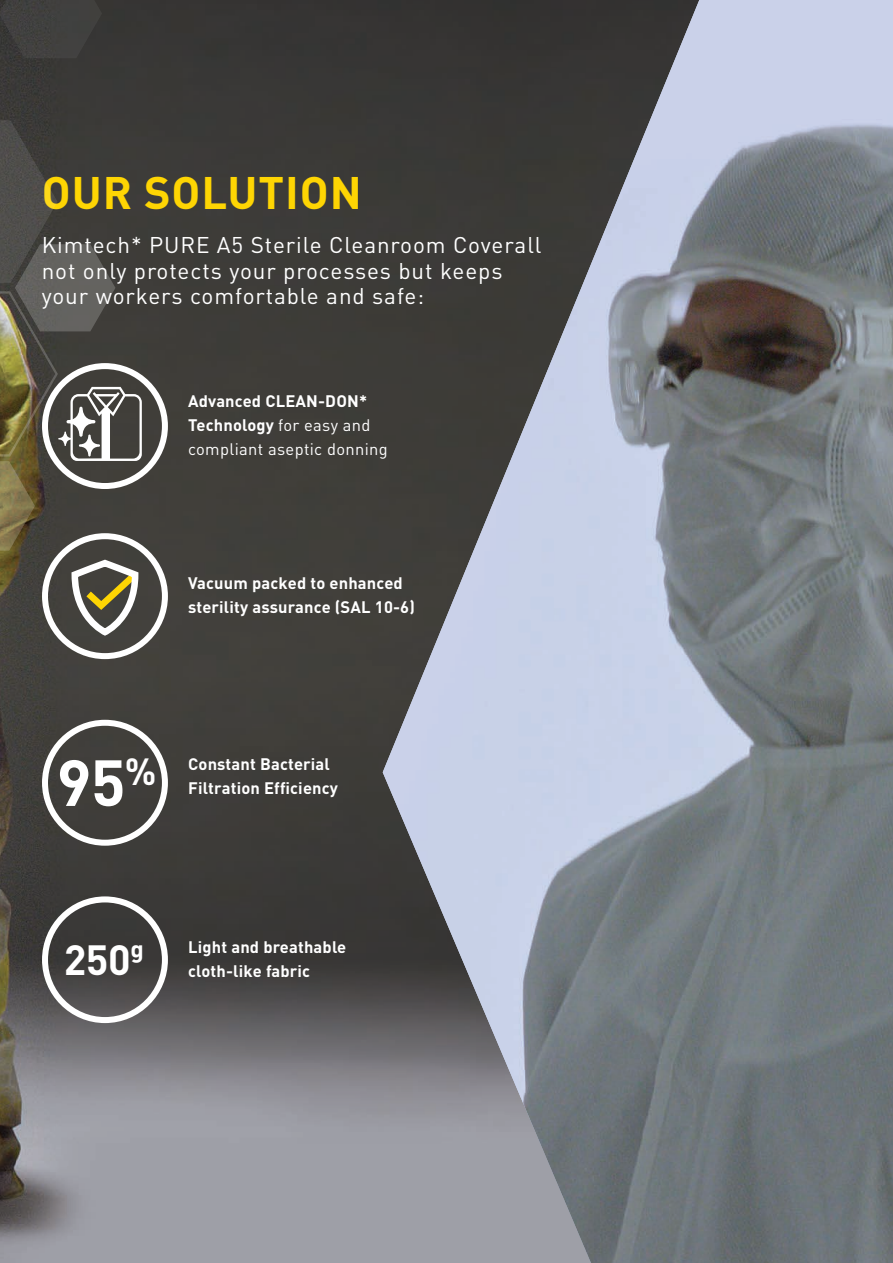
<style>
.page{position:relative;width:893px;height:1263px;background:#fff}
.page>*{position:absolute;margin:0;border:0;box-sizing:border-box;transform-origin:0 0}
.t1{font:700 64.05px "DIN Pro";color:#fff}
.t2{font:700 45px "DIN Pro";letter-spacing:.02em;color:#fed503}
.t3{font:700 41.7px "DIN Pro";color:#fff}
.t4{font:700 24.3px "DIN Pro";color:#fff}
.t5{font:22.5px/25.5px "DIN Pro";letter-spacing:.04em;color:#fff}
.t6{font:700 16.5px/24px "DIN Pro";letter-spacing:.01em;color:#fff}
.t7{font:16.5px/24px "DIN Pro";letter-spacing:.02em;color:#fff}
.s1{font-weight:700}
</style>
<div class="page">
<img style="left:0;top:0;width:383px;height:1263px">
<img style="left:383px;top:0;width:510px;height:1263px">
<svg style="left:42px;top:896px;width:126px;height:127px;background:#5e5c5b"></svg>
<svg style="left:42px;top:720px;width:126px;height:126px;background:#5a5956"></svg>
<svg style="left:0;top:120px;width:168px;height:539px;background:#5a574e"></svg>
<svg style="left:0;top:0;width:102px;height:58px;background:#3e3e3c"></svg>
<h2 class="t2" style="left:42px;top:162px;width:321px">OUR SOLUTION</h2>
<h3 class="t5" style="left:42px;top:231px;width:501px">Kimtech* PURE A5 Sterile Cleanroom Coverall not only protects your processes but keeps your workers comfortable and safe:</h3>
<p class="t7" style="left:188px;top:389px;width:201px"><span class="s1">Advanced CLEAN-DON*<br>Technology</span> for easy and compliant aseptic donning</p>
<p class="t6" style="left:188px;top:571px;width:228px">Vacuum packed to enhanced sterility assurance (SAL 10-6)</p>
<h1 class="t1" style="left:57px;top:739px;width:101px">95<sup>%</sup></h1>
<p class="t6" style="left:188px;top:751px;width:151px">Constant Bacterial<br>Filtration Efficiency</p>
<h3 class="t4" style="left:130px;top:932px;width:15px">g</h3>
<h3 class="t3" style="left:64px;top:932px;width:69px">250</h3>
<p class="t6" style="left:188px;top:934px;width:160px">Light and breathable</p>
<p class="t6" style="left:188px;top:958px;width:124px">cloth-like fabric</p>
</div>
